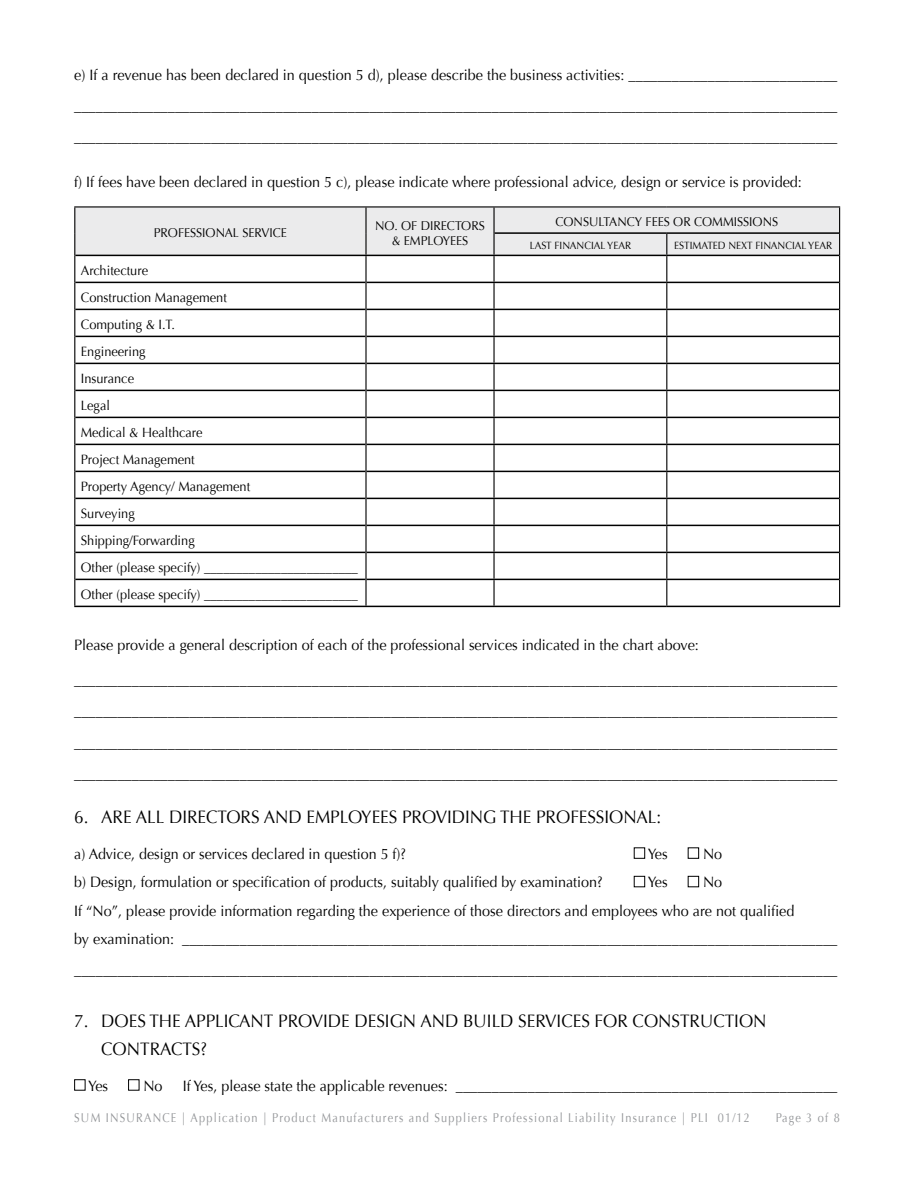
<style>
.page{position:relative;width:918px;height:1188px;background:#fff}
.page>*{position:absolute;margin:0;border:0;box-sizing:border-box;transform-origin:0 0}
.t1{font:18px "Optima";color:#000;scale:.95 1}
.t2{font:15px/31.2px "Optima";color:#000;text-align:justify;scale:.96 1}
.t3{font:15px "Optima";color:#000;scale:.95 1}
.t4{font:13.5px/27px "Optima";color:#000;scale:.95 1}
.t5{font:12.75px "Optima";letter-spacing:.11em;color:#939598;scale:.86 1}
.t6{font:12.75px "Optima";color:#000;scale:.95 1}
.t7{font:10.5px "Optima";color:#000;scale:.95 1}
</style>
<div class="page">
<hr style="left:74px;top:606px;width:292px;height:1px;background:#000">
<hr style="left:366px;top:606px;width:128px;height:1px;background:#000">
<hr style="left:74px;top:206px;width:292px;height:2px;background:#000">
<hr style="left:366px;top:206px;width:128px;height:2px;background:#000">
<hr style="left:494px;top:206px;width:173px;height:2px;background:#000">
<hr style="left:667px;top:206px;width:173px;height:2px;background:#000">
<svg style="left:74px;top:207px;width:766px;height:399px"></svg>
<hr style="left:495px;top:232px;width:172px;height:2px;background:#000">
<hr style="left:667px;top:232px;width:172px;height:2px;background:#000">
<hr style="left:75px;top:255px;width:291px;height:1px;background:#000">
<hr style="left:366px;top:255px;width:128px;height:1px;background:#000">
<hr style="left:494px;top:255px;width:173px;height:1px;background:#000">
<hr style="left:667px;top:255px;width:172px;height:1px;background:#000">
<hr style="left:494px;top:282px;width:173px;height:1px;background:#000">
<hr style="left:667px;top:282px;width:172px;height:1px;background:#000">
<hr style="left:494px;top:309px;width:173px;height:1px;background:#000">
<hr style="left:667px;top:309px;width:172px;height:1px;background:#000">
<hr style="left:494px;top:336px;width:173px;height:1px;background:#000">
<hr style="left:667px;top:336px;width:172px;height:1px;background:#000">
<hr style="left:494px;top:363px;width:173px;height:1px;background:#000">
<hr style="left:667px;top:363px;width:172px;height:1px;background:#000">
<hr style="left:494px;top:390px;width:173px;height:1px;background:#000">
<hr style="left:667px;top:390px;width:172px;height:1px;background:#000">
<hr style="left:494px;top:417px;width:173px;height:1px;background:#000">
<hr style="left:667px;top:417px;width:172px;height:1px;background:#000">
<hr style="left:494px;top:444px;width:173px;height:1px;background:#000">
<hr style="left:667px;top:444px;width:172px;height:1px;background:#000">
<hr style="left:494px;top:471px;width:173px;height:1px;background:#000">
<hr style="left:667px;top:471px;width:172px;height:1px;background:#000">
<hr style="left:494px;top:498px;width:173px;height:1px;background:#000">
<hr style="left:667px;top:498px;width:172px;height:1px;background:#000">
<hr style="left:494px;top:525px;width:173px;height:1px;background:#000">
<hr style="left:667px;top:525px;width:172px;height:1px;background:#000">
<hr style="left:494px;top:552px;width:173px;height:1px;background:#000">
<hr style="left:667px;top:552px;width:172px;height:1px;background:#000">
<hr style="left:494px;top:579px;width:173px;height:1px;background:#000">
<hr style="left:667px;top:579px;width:172px;height:1px;background:#000">
<hr style="left:494px;top:606px;width:173px;height:1px;background:#000">
<hr style="left:667px;top:606px;width:173px;height:1px;background:#000">
<div style="left:634px;top:847px;width:11px;height:12px;border:1px solid #000"></div>
<div style="left:688px;top:847px;width:11px;height:12px;border:1px solid #000"></div>
<div style="left:634px;top:876px;width:11px;height:11px;border:1px solid #000"></div>
<div style="left:688px;top:876px;width:11px;height:11px;border:1px solid #000"></div>
<div style="left:74px;top:1079px;width:12px;height:12px;border:1px solid #000"></div>
<div style="left:128px;top:1079px;width:11px;height:12px;border:1px solid #000"></div>
<p class="t2" style="left:74px;top:59px;width:797px">e) If a revenue has been declared in question 5 d), please describe the business activities: _____________________________ __________________________________________________________________________________________________________ __________________________________________________________________________________________________________</p>
<p class="t2" style="left:74px;top:166px;width:760px">f) If fees have been declared in question 5 c), please indicate where professional advice, design or service is provided:</p>
<p class="t6" style="left:154px;top:225px;width:32px">Professi</p>
<p class="t6" style="left:206px;top:225px;width:20px">onal</p>
<p class="t6" style="left:242px;top:225px;width:36px">Service</p>
<p class="t6" style="left:555px;top:214px;width:28px">Consul</p>
<p class="t6" style="left:603px;top:214px;width:16px">tanc</p>
<p class="t6" style="left:635px;top:214px;width:25px">y Fees</p>
<p class="t6" style="left:673px;top:214px;width:49px">or Commissi</p>
<p class="t6" style="left:753px;top:214px;width:19px">ons</p>
<p class="t7" style="left:530px;top:239px;width:39px">Last Financial</p>
<p class="t7" style="left:607px;top:239px;width:8px">Year</p>
<p class="t7" style="left:674px;top:239px;width:98px">Estimated Next Financial</p>
<p class="t7" style="left:808px;top:239px;width:8px">Year</p>
<p class="t6" style="left:375px;top:218px;width:65px">No. of Direc</p>
<p class="t6" style="left:455px;top:218px;width:25px">tors</p>
<p class="t6" style="left:392px;top:233px;width:29px">&amp; Empl</p>
<p class="t6" style="left:434px;top:233px;width:25px">oyees</p>
<p class="t4" style="left:81px;top:257px;width:293px">Architecture<br>Construction Management<br>Computing &amp; I.T.<br>Engineering<br>Insurance<br>Legal<br>Medical &amp; Healthcare<br>Project Management<br>Property Agency/ Management<br>Surveying<br>Shipping/Forwarding<br>Other (please specify) ________________________<br>Other (please specify) ________________________</p>
<p class="t2" style="left:74px;top:629px;width:652px">Please provide a general description of each of the professional services indicated in the chart above:</p>
<p class="t2" style="left:74px;top:665px;width:797px">__________________________________________________________________________________________________________ __________________________________________________________________________________________________________ __________________________________________________________________________________________________________ __________________________________________________________________________________________________________</p>
<p class="t1" style="left:74px;top:807px;width:76px">6. Are all</p>
<p class="t1" style="left:169px;top:807px;width:11px">direc</p>
<p class="t1" style="left:217px;top:807px;width:63px">tors and</p>
<p class="t1" style="left:307px;top:807px;width:12px">empl</p>
<p class="t1" style="left:348px;top:807px;width:34px">oyees</p>
<p class="t1" style="left:402px;top:807px;width:58px">providin</p>
<p class="t1" style="left:483px;top:807px;width:101px">g the professi</p>
<p class="t1" style="left:609px;top:807px;width:27px">onal</p>
<p class="t1" style="left:656px;top:807px;width:7px">:</p>
<p class="t3" style="left:74px;top:845px;width:351px">a) Advice, design or services declared in question 5 f)?</p>
<p class="t2" style="left:648px;top:838px;width:22px">Yes</p>
<p class="t2" style="left:703px;top:838px;width:22px">No</p>
<p class="t3" style="left:74px;top:873px;width:558px">b) Design, formulation or specification of products, suitably qualified by examination?</p>
<p class="t2" style="left:648px;top:867px;width:22px">Yes</p>
<p class="t2" style="left:74px;top:868px;width:797px;line-height:28.5px;text-align:left;text-indent:629px">No<br>If “No”, please provide information regarding the experience of those directors and employees who are not qualified<br>by examination: ___________________________________________________________________________________________</p>
<p class="t2" style="left:74px;top:955px;width:797px">__________________________________________________________________________________________________________</p>
<p class="t1" style="left:74px;top:1010px;width:140px">7. Does the Applican</p>
<p class="t1" style="left:264px;top:1010px;width:72px">t provide</p>
<p class="t1" style="left:355px;top:1010px;width:10px">desi</p>
<p class="t1" style="left:390px;top:1010px;width:47px">gn and</p>
<p class="t1" style="left:463px;top:1010px;width:22px">build</p>
<p class="t1" style="left:518px;top:1010px;width:50px">services</p>
<p class="t1" style="left:595px;top:1010px;width:113px">for construc</p>
<p class="t1" style="left:725px;top:1010px;width:42px">tion</p>
<p class="t1" style="left:101px;top:1039px;width:63px">contrac</p>
<p class="t1" style="left:182px;top:1039px;width:28px">ts?</p>
<p class="t2" style="left:88px;top:1070px;width:22px">Yes</p>
<p class="t2" style="left:143px;top:1070px;width:22px">No</p>
<p class="t2" style="left:183px;top:1070px;width:684px">If Yes, please state the applicable revenues: _____________________________________________________</p>
<p class="t5" style="left:74px;top:1111px;width:787px">SUM INSURAnCE | Application | Product Manufacturers and Suppliers Professional Liability Insurance | PLI 01/12</p>
<p class="t5" style="left:776px;top:1111px;width:76px">Page 3 of 8</p>
</div>
